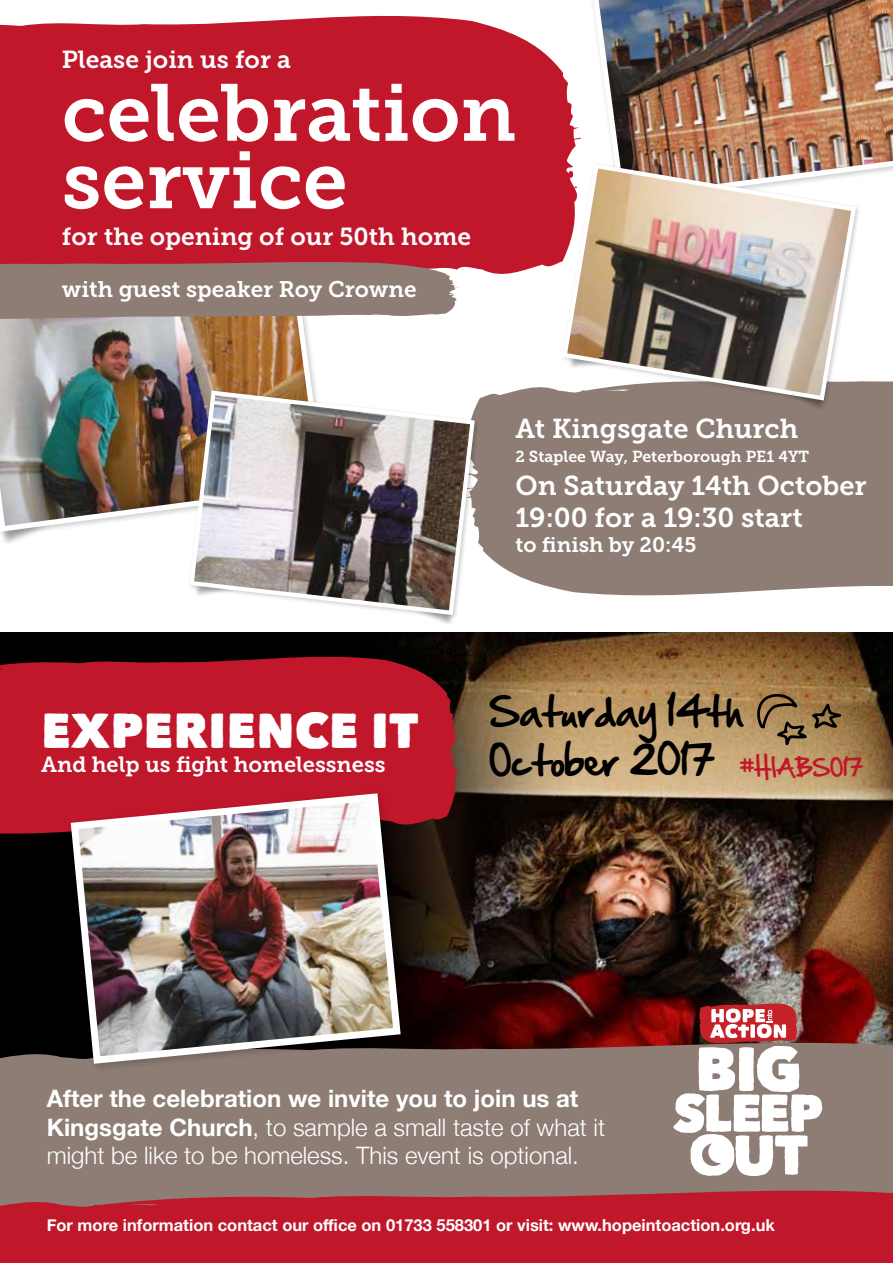
<style>
.page{position:relative;width:893px;height:1263px;background:#fff}
.page>*{position:absolute;margin:0;border:0;box-sizing:border-box;transform-origin:0 0}
.t1{font:80.25px/67.5px "Museo Slab 700";color:#fff}
.t2{font:49.05px "Matiz";color:#fff}
.t3{font:35.4px/49.2px "Hand Of Sean";color:#000}
.t4{font:27.15px/32.7px "Museo Slab 700";color:#fff}
.t5{font:24.6px "Museo Slab 700";color:#fff}
.t6{font:300 24px/28.8px "Helvetica Neue";color:#fff}
.t7{font:22.5px "Museo Slab 700";color:#fff}
.t8{font:21.9px "Museo Slab 700";color:#fff}
.t9{font:21px "Museo Slab 700";color:#fff}
.t10{font:20.7px "Hand Of Sean";color:#c0172b}
.t11{font:700 16.5px "Helvetica Neue";color:#fff}
.t12{font:15.9px "Museo Slab 700";color:#fff}
.s1{font-weight:700}
</style>
<div class="page">
<img style="left:0;top:632px;width:893px;height:404px">
<svg style="left:755px;top:691px;width:86px;height:55px;background:#907247"></svg>
<div style="left:0;top:1036px;width:893px;height:148px;background:#8d7d74"></div>
<svg style="left:0;top:651px;width:459px;height:188px;background:#ad1526"></svg>
<svg style="left:673px;top:1002px;width:149px;height:174px"></svg>
<svg style="left:0;top:1184px;width:893px;height:79px;background:#b72736"></svg>
<div style="left:67px;top:790px;width:342px;height:282px;background:#000;opacity:.19"></div>
<img style="left:67px;top:789px;width:337px;height:278px">
<div style="left:480px;top:381px;width:413px;height:215px;background:#8d7d74"></div>
<div style="left:0;top:518px;width:54px;height:28px;background:#000;opacity:.31"></div>
<img style="left:0;top:321px;width:316px;height:214px">
<div style="left:411px;top:604px;width:44px;height:23px;background:#000;opacity:.31"></div>
<div style="left:187px;top:388px;width:293px;height:232px;background:#000;opacity:.19"></div>
<img style="left:187px;top:388px;width:290px;height:229px">
<img style="left:592px;top:0;width:301px;height:175px">
<div style="left:783px;top:388px;width:44px;height:24px;background:#8d7d74"></div>
<div style="left:560px;top:162px;width:301px;height:244px;background:#000;opacity:.19"></div>
<img style="left:560px;top:161px;width:298px;height:242px">
<svg style="left:0;top:15px;width:581px;height:282px;background:#c4293b"></svg>
<svg style="left:0;top:260px;width:459px;height:61px;background:#977d76"></svg>
<p class="t5" style="left:62px;top:45px;width:230px">Please join us for a</p>
<h1 class="t1" style="left:62px;top:80px;width:456px">celebration service</h1>
<p class="t5" style="left:62px;top:223px;width:411px">for the opening of our 50th home</p>
<p class="t7" style="left:62px;top:276px;width:356px">with guest speaker Roy Crowne</p>
<h2 class="t2" style="left:41px;top:700px;width:379px">EXPERIENCE IT</h2>
<p class="t8" style="left:41px;top:752px;width:346px">And help us fight homelessness</p>
<p class="t4" style="left:515px;top:413px;width:284px">At Kingsgate Church</p>
<p class="t12" style="left:515px;top:447px;width:295px">2 Staplee Way, Peterborough PE1 4YT</p>
<p class="t4" style="left:515px;top:469px;width:353px">On Saturday 14th October<br>19:00 for a 19:30 start</p>
<p class="t9" style="left:515px;top:533px;width:182px">to finish by 20:45</p>
<h3 class="t3" style="left:490px;top:687px;width:256px">Saturday 14th<br>October 2017</h3>
<p class="t10" style="left:740px;top:749px;width:124px">#HIABSO17</p>
<p class="t6" style="left:47px;top:1082px;width:560px"><span class="s1">After the celebration we invite you to join us at<br>Kingsgate Church</span>, to sample a small taste of what it might be like to be homeless. This event is optional.</p>
<p class="t11" style="left:47px;top:1212px;width:730px">For more information contact our office on 01733 558301 or visit: www.hopeintoaction.org.uk</p>
</div>
